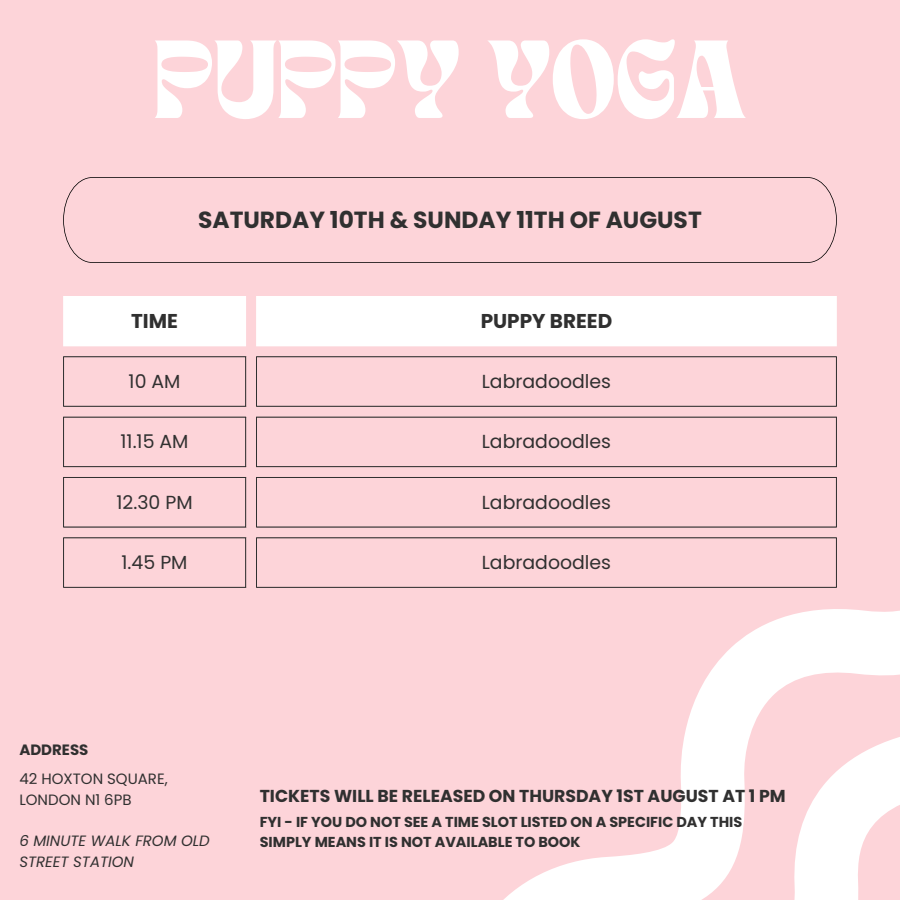
<style>
.page{position:relative;width:900px;height:900px;background:#fdd4d9}
.page>*{position:absolute;margin:0;border:0;box-sizing:border-box;transform-origin:0 0}
.t1{font:77.5px "TANNIMBUS";color:#fff}
.t2{font:700 23.3px "Poppins";color:#303030}
.t3{font:700 20px "Poppins";color:#303030}
.t4{font:18.9px "Poppins";color:#303030}
.t5{font:700 17.3px "Poppins";color:#303030}
.t6{font:italic 15px/20.8px "Poppins";color:#303030}
.t7{font:15px/20.8px "Poppins";color:#303030}
.t8{font:700 15px "Poppins";color:#303030}
.t9{font:700 14.4px/20.2px "Poppins";color:#303030}
</style>
<div class="page">
<svg style="left:337px;top:478px;width:499px;height:109px"></svg>
<svg style="left:503px;top:609px;width:397px;height:291px"></svg>
<svg style="left:63px;top:177px;width:774px;height:86px"></svg>
<div style="left:63px;top:296px;width:774px;height:50px;background:#fff"></div>
<hr style="left:63px;top:357px;width:1px;height:49px;background:#303030">
<hr style="left:245px;top:357px;width:1px;height:49px;background:#303030">
<hr style="left:63px;top:356px;width:183px;height:1px;background:#303030">
<hr style="left:63px;top:406px;width:183px;height:1px;background:#303030">
<hr style="left:256px;top:357px;width:1px;height:49px;background:#303030">
<hr style="left:836px;top:357px;width:1px;height:49px;background:#303030">
<hr style="left:256px;top:356px;width:581px;height:1px;background:#303030">
<hr style="left:256px;top:406px;width:581px;height:1px;background:#303030">
<hr style="left:63px;top:418px;width:1px;height:48px;background:#303030">
<hr style="left:245px;top:418px;width:1px;height:48px;background:#303030">
<hr style="left:63px;top:417px;width:183px;height:1px;background:#303030">
<hr style="left:63px;top:466px;width:183px;height:1px;background:#303030">
<hr style="left:256px;top:418px;width:1px;height:48px;background:#303030">
<hr style="left:836px;top:418px;width:1px;height:48px;background:#303030">
<hr style="left:256px;top:417px;width:581px;height:1px;background:#303030">
<hr style="left:256px;top:466px;width:581px;height:1px;background:#303030">
<hr style="left:63px;top:478px;width:1px;height:49px;background:#303030">
<hr style="left:245px;top:478px;width:1px;height:49px;background:#303030">
<hr style="left:63px;top:477px;width:183px;height:1px;background:#303030">
<hr style="left:63px;top:527px;width:183px;height:1px;background:#303030">
<hr style="left:256px;top:478px;width:1px;height:49px;background:#303030">
<hr style="left:836px;top:478px;width:1px;height:49px;background:#303030">
<hr style="left:256px;top:477px;width:581px;height:1px;background:#303030">
<hr style="left:256px;top:527px;width:581px;height:1px;background:#303030">
<hr style="left:63px;top:538px;width:1px;height:49px;background:#303030">
<hr style="left:245px;top:538px;width:1px;height:49px;background:#303030">
<hr style="left:63px;top:537px;width:183px;height:1px;background:#303030">
<hr style="left:63px;top:587px;width:183px;height:1px;background:#303030">
<hr style="left:256px;top:538px;width:1px;height:49px;background:#303030">
<hr style="left:836px;top:538px;width:1px;height:49px;background:#303030">
<hr style="left:256px;top:537px;width:581px;height:1px;background:#303030">
<hr style="left:256px;top:587px;width:581px;height:1px;background:#303030">
<h1 class="t1" style="left:154px;top:36px;width:593px">PUPPY YOGA</h1>
<p class="t2" style="left:198px;top:204px;width:505px">SATURDAY 10TH &amp; SUNDAY 11TH OF AUGUST</p>
<p class="t3" style="left:131px;top:307px;width:48px">TIME</p>
<p class="t3" style="left:481px;top:307px;width:133px">PUPPY BREED</p>
<p class="t4" style="left:129px;top:368px;width:53px">10 AM</p>
<p class="t4" style="left:482px;top:368px;width:131px">Labradoodles</p>
<p class="t4" style="left:121px;top:428px;width:69px">11.15 AM</p>
<p class="t4" style="left:482px;top:428px;width:131px">Labradoodles</p>
<p class="t4" style="left:117px;top:489px;width:78px">12.30 PM</p>
<p class="t4" style="left:482px;top:489px;width:131px">Labradoodles</p>
<h3 class="t4" style="left:122px;top:549px;width:67px">1.45 PM</h3>
<h3 class="t4" style="left:482px;top:549px;width:131px">Labradoodles</h3>
<h2 class="t8" style="left:19px;top:739px;width:71px">ADDRESS</h2>
<p class="t7" style="left:19px;top:768px;width:150px">42 HOXTON SQUARE,<br>LONDON N1 6PB</p>
<p class="t6" style="left:19px;top:831px;width:192px">6 MINUTE WALK FROM OLD<br>STREET STATION</p>
<h4 class="t5" style="left:260px;top:784px;width:528px">TICKETS WILL BE RELEASED ON THURSDAY 1ST AUGUST AT 1 PM</h4>
<p class="t9" style="left:260px;top:812px;width:484px">FYI - IF YOU DO NOT SEE A TIME SLOT LISTED ON A SPECIFIC DAY THIS<br>SIMPLY MEANS IT IS NOT AVAILABLE TO BOOK</p>
</div>
